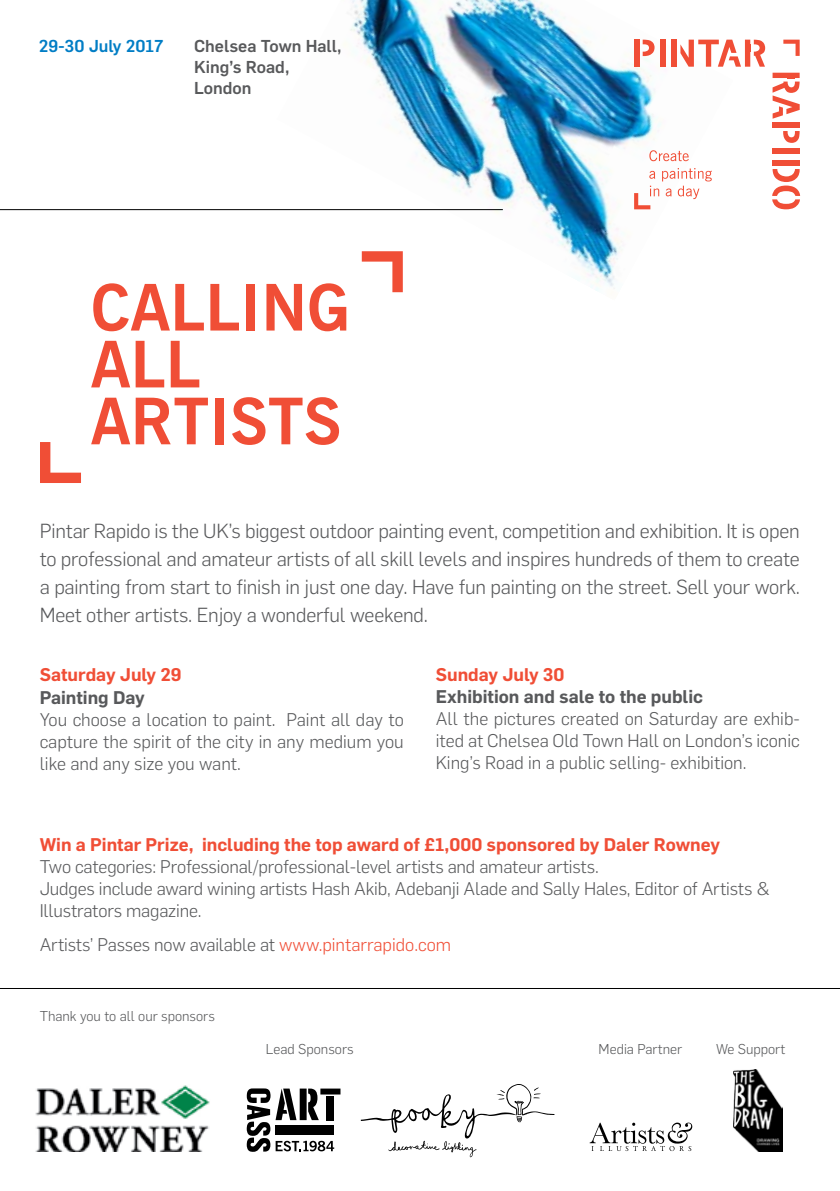
<style>
.page{position:relative;width:840px;height:1191px;background:#fff}
.page>*{position:absolute;margin:0;border:0;box-sizing:border-box;transform-origin:0 0}
.t1{font:700 64.2px/56.8px "News Gothic BT";color:#f04e36}
.t2{font:300 20px/28px "Flama";letter-spacing:-.01em;color:#58595b;text-align:justify}
.t3{font:300 18px/22px "Flama";letter-spacing:-.01em;color:#58595b;text-align:justify}
.t4{font:600 18px "Flama";color:#f04e36}
.t5{font:600 18px "Flama";color:#58595b}
.t6{font:500 17px/21.2px "Flama";color:#58595b}
.t7{font:500 17px "Flama";color:#007dc5}
.t8{font:300 14px "Flama";color:#58595b}
.s1{color:#f04e36}
</style>
<div class="page">
<img style="left:276px;top:0;width:456px;height:293px">
<svg style="left:642px;top:40px;width:12px;height:16px"></svg>
<div style="left:633px;top:40px;width:6px;height:27px;background:#f04e36"></div>
<div style="left:659px;top:40px;width:5px;height:27px;background:#f04e36"></div>
<div style="left:671px;top:40px;width:5px;height:27px;background:#f04e36"></div>
<div style="left:772px;top:148px;width:27px;height:5px;background:#f04e36"></div>
<div style="left:772px;top:160px;width:27px;height:6px;background:#f04e36"></div>
<svg style="left:772px;top:169px;width:27px;height:40px"></svg>
<svg style="left:783px;top:40px;width:16px;height:16px"></svg>
<svg style="left:680px;top:40px;width:84px;height:27px"></svg>
<svg style="left:772px;top:73px;width:27px;height:46px"></svg>
<svg style="left:783px;top:131px;width:16px;height:12px"></svg>
<div style="left:772px;top:122px;width:27px;height:6px;background:#f04e36"></div>
<svg style="left:649px;top:150px;width:39px;height:11px"></svg>
<svg style="left:633px;top:168px;width:78px;height:41px"></svg>
<hr style="left:0;top:988px;width:839px;height:1px;background:#000">
<svg style="left:40px;top:442px;width:41px;height:41px"></svg>
<svg style="left:361px;top:251px;width:41px;height:41px"></svg>
<hr style="left:0;top:209px;width:502px;height:1px;background:#000">
<img style="left:733px;top:1069px;width:49px;height:82px">
<svg style="left:589px;top:1122px;width:103px;height:29px"></svg>
<img style="left:35px;top:1085px;width:175px;height:66px">
<svg style="left:360px;top:1084px;width:194px;height:73px"></svg>
<svg style="left:246px;top:1088px;width:94px;height:63px"></svg>
<p class="t7" style="left:39px;top:33px;width:126px">29-30 July 2017</p>
<p class="t6" style="left:194px;top:34px;width:149px">Chelsea Town Hall,<br>King’s Road,<br>London</p>
<h1 class="t1" style="left:91px;top:279px;width:260px">CALLING<br>ALL<br>ARTISTS</h1>
<p class="t2" style="left:40px;top:516px;width:761px">Pintar Rapido is the UK’s biggest outdoor painting event, competition and exhibition. It is open to professional and amateur artists of all skill levels and inspires hundreds of them to create a painting from start to finish in just one day. Have fun painting on the street. Sell your work.<br>Meet other artists. Enjoy a wonderful weekend.</p>
<p class="t4" style="left:40px;top:662px;width:143px">Saturday July 29</p>
<p class="t5" style="left:40px;top:684px;width:106px">Painting Day</p>
<p class="t3" style="left:40px;top:707px;width:365px">You choose a location to paint. Paint all day to capture the spirit of the city in any medium you like and any size you want.</p>
<p class="t4" style="left:435px;top:662px;width:130px">Sunday July 30</p>
<p class="t5" style="left:435px;top:684px;width:268px">Exhibition and sale to the public</p>
<p class="t3" style="left:435px;top:707px;width:365px">All the pictures created on Saturday are exhib&shy;ited at Chelsea Old Town Hall on London’s iconic King’s Road in a public selling- exhibition.</p>
<p class="t4" style="left:40px;top:832px;width:681px">Win a Pintar Prize, including the top award of £1,000 sponsored by Daler Rowney</p>
<p class="t3" style="left:40px;top:855px;width:731px;text-align:left">Two categories: Professional/professional-level artists and amateur artists.<br>Judges include award wining artists Hash Akib, Adebanji Alade and Sally Hales, Editor of Artists &amp;<br>Illustrators magazine.</p>
<p class="t3" style="left:40px;top:932px;width:412px">Artists’ Passes now available at <span class="s1">www.pintarrapido.com</span></p>
<p class="t8" style="left:40px;top:1006px;width:176px">Thank you to all our sponsors</p>
<p class="t8" style="left:265px;top:1039px;width:89px">Lead Sponsors</p>
<p class="t8" style="left:598px;top:1039px;width:85px">Media Partner</p>
<p class="t8" style="left:715px;top:1039px;width:71px">We Support</p>
</div>
